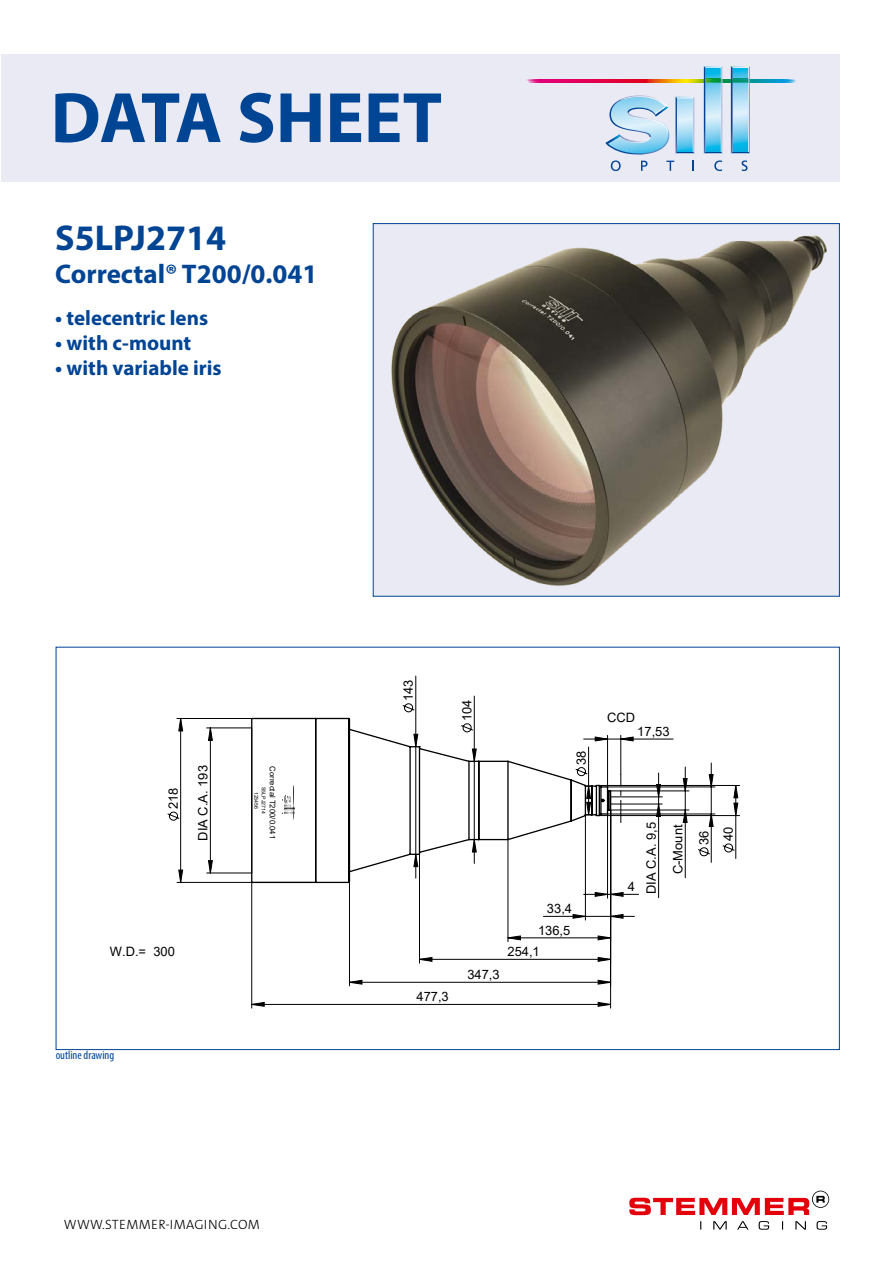
<style>
.page{position:relative;width:893px;height:1263px;background:#fff}
.page>*{position:absolute;margin:0;border:0;box-sizing:border-box;transform-origin:0 0}
.t1{font:700 72px "Myriad Pro";color:#004494}
.t2{font:700 36px "Myriad Pro";color:#004494}
.t3{font:700 27px "Myriad Pro";color:#004494}
.t4{font:700 21px "Myriad Pro";color:#004494}
.t5{font:13.5px "The Sans LP3 Lig";letter-spacing:.025em;color:#000}
.t6{font:12.9px/26px "Arial";color:#000}
.t7{font:condensed 12px "Myriad Pro";color:#004494}
.t8{font:7.8px "Arial";color:#000}
.t9{font:5.1px/7.5px "Arial";color:#000;text-align:center}
</style>
<div class="page">
<div style="left:1px;top:54px;width:839px;height:128px;background:#e9eaf4"></div>
<img style="left:375px;top:228px;width:463px;height:364px">
<hr style="left:102px;top:657px;width:692px;height:1px;background:#000">
<hr style="left:102px;top:657px;width:1px;height:382px;background:#000">
<hr style="left:807px;top:657px;width:1px;height:382px;background:#000">
<svg style="left:102px;top:684px;width:509px;height:325px"></svg>
<hr style="left:177px;top:882px;width:139px;height:1px;background:#000">
<hr style="left:177px;top:718px;width:139px;height:1px;background:#000">
<hr style="left:415px;top:676px;width:1px;height:71px;background:#000">
<hr style="left:474px;top:696px;width:1px;height:65px;background:#000">
<hr style="left:685px;top:810px;width:1px;height:68px;background:#000">
<hr style="left:599px;top:785px;width:141px;height:1px;background:#000">
<hr style="left:599px;top:815px;width:141px;height:1px;background:#000">
<hr style="left:658px;top:804px;width:1px;height:94px;background:#000">
<svg style="left:419px;top:892px;width:220px;height:70px"></svg>
<svg style="left:252px;top:980px;width:359px;height:26px"></svg>
<svg style="left:179px;top:719px;width:71px;height:163px"></svg>
<svg style="left:208px;top:728px;width:530px;height:145px"></svg>
<svg style="left:250px;top:717px;width:362px;height:167px"></svg>
<svg style="left:527px;top:79px;width:262px;height:1px"></svg>
<hr style="left:527px;top:81px;width:268px;height:1px;background:#a8d4ed">
<svg style="left:528px;top:82px;width:266px;height:1px"></svg>
<svg style="left:527px;top:81px;width:266px;height:1px"></svg>
<svg style="left:526px;top:80px;width:269px;height:1px"></svg>
<svg style="left:611px;top:160px;width:10px;height:11px"></svg>
<svg style="left:641px;top:161px;width:6px;height:10px"></svg>
<svg style="left:666px;top:161px;width:8px;height:10px"></svg>
<svg style="left:714px;top:160px;width:8px;height:11px"></svg>
<svg style="left:742px;top:160px;width:5px;height:11px"></svg>
<svg style="left:605px;top:66px;width:145px;height:88px"></svg>
<svg style="left:629px;top:1190px;width:200px;height:40px"></svg>
<h1 class="t1" style="left:51px;top:71px;width:393px">DATA SHEET</h1>
<h2 class="t2" style="left:55px;top:215px;width:172px">S5LPJ2714</h2>
<h3 class="t3" style="left:55px;top:256px;width:264px">Correctal® T200/0.041</h3>
<h3 class="t4" style="left:55px;top:304px;width:154px">• telecentric lens</h3>
<h3 class="t4" style="left:55px;top:329px;width:138px">• with c-mount</h3>
<h3 class="t4" style="left:55px;top:354px;width:168px">• with variable iris</h3>
<p class="t6" style="left:160px;top:809px;width:23px;rotate:-90deg">218</p>
<p class="t6" style="left:190px;top:841px;width:77px;rotate:-90deg">DIA C.A. 193</p>
<p class="t6" style="left:110px;top:938px;width:66px">W.D.= 300</p>
<p class="t7" style="left:56px;top:1048px;width:60px">outline drawing</p>
<p class="t8" style="left:278px;top:766px;width:74px;rotate:90deg">Correctal T200/0.041</p>
<p class="t9" style="left:267px;top:787px;width:28px;rotate:90deg">S5LPJ2714<br>123456</p>
<p class="t9" style="left:113px;top:1216px;width:33px">SILL OPTICS</p>
<p class="t5" style="left:64px;top:1215px;width:197px">WWW.STEMMER-IMAGING.COM</p>
<p class="t6" style="left:395px;top:701px;width:23px;rotate:-90deg">143</p>
<p class="t6" style="left:454px;top:721px;width:23px;rotate:-90deg">104</p>
<p class="t6" style="left:568px;top:765px;width:16px;rotate:-90deg">38</p>
<p class="t6" style="left:607px;top:705px;width:29px">CCD</p>
<p class="t6" style="left:637px;top:718px;width:34px">17,53</p>
<p class="t6" style="left:416px;top:984px;width:34px">477,3</p>
<p class="t6" style="left:467px;top:962px;width:34px">347,3</p>
<p class="t6" style="left:547px;top:896px;width:27px">33,4</p>
<p class="t6" style="left:538px;top:917px;width:34px">136,5</p>
<p class="t6" style="left:507px;top:939px;width:34px">254,1</p>
<p class="t6" style="left:628px;top:874px;width:9px">4</p>
<p class="t6" style="left:638px;top:894px;width:73px;rotate:-90deg">DIA C.A. 9,5</p>
<p class="t6" style="left:665px;top:845px;width:22px;text-indent:-29px;rotate:-90deg">C-Mount<br>36</p>
<p class="t6" style="left:715px;top:841px;width:16px;rotate:-90deg">40</p>
</div>
